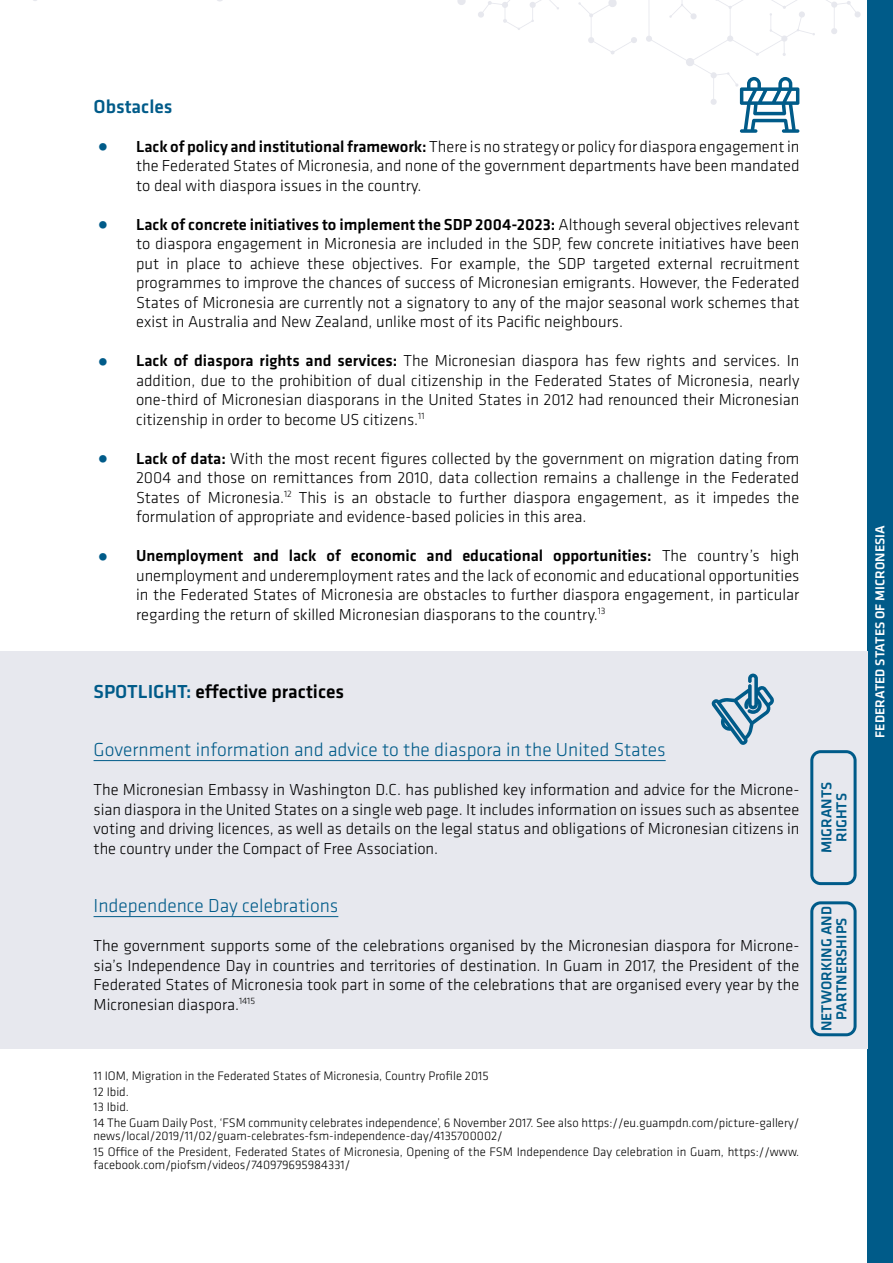
<style>
.page{position:relative;width:893px;height:1263px;background:#fff}
.page>*{position:absolute;margin:0;border:0;box-sizing:border-box;transform-origin:0 0}
.t1{font:300 19.5px "Klavika";color:#005b89}
.t2{font:500 19.5px "Klavika";color:#000}
.t3{font:500 19.5px "Klavika";color:#005b89}
.t4{font:300 16.5px/19.5px "Klavika";color:#000;text-align:justify}
.t5{font:500 15px/15px "Klavika";color:#005b89;text-align:center}
.t6{font:500 13.5px "Klavika";color:#fff}
.t7{font:300 12.75px/15.6px "Klavika";color:#000}
.s1{color:#005b89}
.s2{font-weight:500}
</style>
<div class="page">
<div style="left:867px;top:0;width:26px;height:1263px;background:#005b89"></div>
<svg style="left:578px;top:0;width:59px;height:55px"></svg>
<svg style="left:457px;top:0;width:102px;height:30px"></svg>
<div style="left:0;top:651px;width:867px;height:398px;background:#e7e8ee"></div>
<svg style="left:712px;top:673px;width:62px;height:72px"></svg>
<hr style="left:94px;top:760px;width:572px;height:1px;background:#005b89">
<hr style="left:94px;top:916px;width:244px;height:1px;background:#005b89">
<svg style="left:810px;top:750px;width:47px;height:135px"></svg>
<svg style="left:810px;top:901px;width:47px;height:135px"></svg>
<svg style="left:646px;top:0;width:215px;height:133px"></svg>
<p class="t3" style="left:94px;top:93px;width:81px">Obstacles</p>
<p class="t4" style="left:136px;top:136px;width:665px;text-indent:-43px"><span class="s1">•</span> <span class="s2">Lack of policy and institutional framework:</span> There is no strategy or policy for diaspora engagement in the Federated States of Micronesia, and none of the government departments have been mandated to deal with diaspora issues in the country.</p>
<p class="t4" style="left:136px;top:214px;width:665px;text-indent:-43px"><span class="s1">•</span> <span class="s2">Lack of concrete initiatives to implement the SDP 2004-2023:</span> Although several objectives relevant to diaspora engagement in Micronesia are included in the SDP, few concrete initiatives have been put in place to achieve these objectives. For example, the SDP targeted external recruitment programmes to improve the chances of success of Micronesian emigrants. However, the Federated States of Micronesia are currently not a signatory to any of the major seasonal work schemes that exist in Australia and New Zealand, unlike most of its Pacific neighbours.</p>
<p class="t4" style="left:136px;top:351px;width:665px;text-indent:-43px"><span class="s1">•</span> <span class="s2">Lack of diaspora rights and services:</span> The Micronesian diaspora has few rights and services. In addition, due to the prohibition of dual citizenship in the Federated States of Micronesia, nearly one-third of Micronesian diasporans in the United States in 2012 had renounced their Micronesian citizenship in order to become US citizens.<sup>11</sup></p>
<p class="t4" style="left:136px;top:448px;width:665px;text-indent:-43px"><span class="s1">•</span> <span class="s2">Lack of data:</span> With the most recent figures collected by the government on migration dating from 2004 and those on remittances from 2010, data collection remains a challenge in the Federated States of Micronesia.<sup>12</sup> This is an obstacle to further diaspora engagement, as it impedes the formulation of appropriate and evidence-based policies in this area.</p>
<p class="t4" style="left:136px;top:546px;width:665px;text-indent:-43px"><span class="s1">•</span> <span class="s2">Unemployment and lack of economic and educational opportunities:</span> The country’s high unemployment and underemployment rates and the lack of economic and educational opportunities in the Federated States of Micronesia are obstacles to further diaspora engagement, in particular regarding the return of skilled Micronesian diasporans to the country.<sup>13</sup></p>
<p class="t2" style="left:94px;top:678px;width:252px"><span class="s1">SPOTLIGHT:</span> effective practices</p>
<p class="t1" style="left:94px;top:738px;width:574px">Government information and advice to the diaspora in the United States</p>
<p class="t4" style="left:94px;top:780px;width:707px">The Micronesian Embassy in Washington D.C. has published key information and advice for the Microne&shy;sian diaspora in the United States on a single web page. It includes information on issues such as absentee voting and driving licences, as well as details on the legal status and obligations of Micronesian citizens in the country under the Compact of Free Association.</p>
<p class="t1" style="left:94px;top:894px;width:246px">Independence Day celebrations</p>
<p class="t4" style="left:94px;top:936px;width:707px">The government supports some of the celebrations organised by the Micronesian diaspora for Microne&shy;sia’s Independence Day in countries and territories of destination. In Guam in 2017, the President of the Federated States of Micronesia took part in some of the celebrations that are organised every year by the Micronesian diaspora.<sup>1415</sup></p>
<p class="t7" style="left:94px;top:1068px;width:707px">11 IOM, Migration in the Federated States of Micronesia, Country Profile 2015<br>12 Ibid.<br>13 Ibid.<br>14 The Guam Daily Post, ‘FSM community celebrates independence’, 6 November 2017. See also https://eu.guampdn.com/picture-gallery/</p>
<p class="t7" style="left:94px;top:1128px;width:707px">news/local/2019/11/02/guam-celebrates-fsm-independence-day/4135700002/<br>15 Office of the President, Federated States of Micronesia, Opening of the FSM Independence Day celebration in Guam, https://www.</p>
<p class="t7" style="left:94px;top:1157px;width:258px">facebook.com/piofsm/videos/740979695984331/</p>
<p class="t5" style="left:819px;top:853px;width:73px;rotate:-90deg">MIGRANTS<br>RIGHTS</p>
<p class="t5" style="left:819px;top:1031px;width:127px;rotate:-90deg">NETWORKING AND<br>PARTNERSHIPS</p>
<p class="t6" style="left:871px;top:738px;width:214px;rotate:-90deg">FEDERATED STATES OF MICRONESIA</p>
</div>
